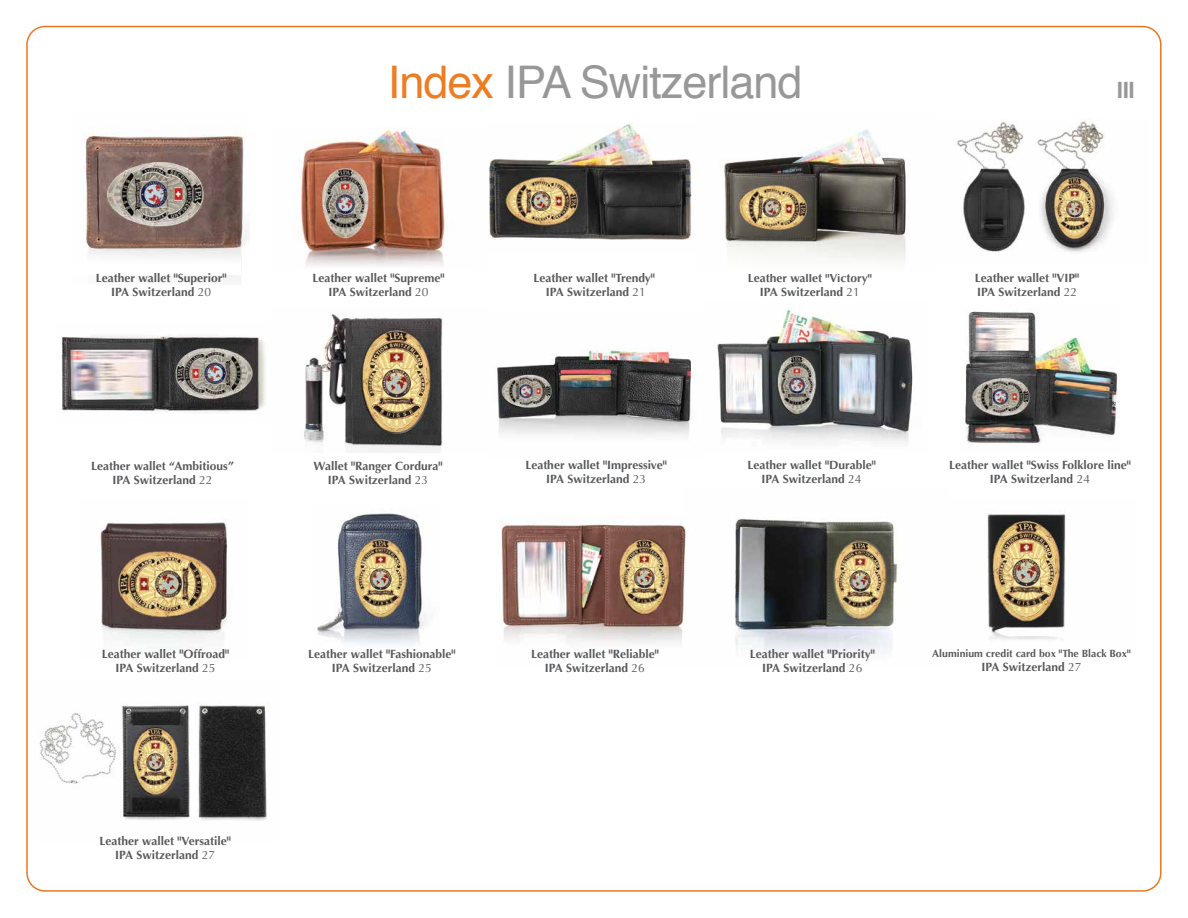
<style>
.page{position:relative;width:1188px;height:918px;background:#fff}
.page>*{position:absolute;margin:0;border:0;box-sizing:border-box;transform-origin:0 0}
.t1{font:45px "Helvetica";letter-spacing:-.02em;color:#999898}
.t2{font:700 22.5px "Helvetica";color:#999898}
.t3{font:700 12px/14.4px "Optima";color:#58595b;text-align:center}
.t4{font:700 10.5px "Optima";color:#58595b}
.s1{color:#ed7d23}
.s2{font-weight:400}
</style>
<div class="page">
<img style="left:986px;top:514px;width:80px;height:126px">
<img style="left:735px;top:518px;width:163px;height:134px">
<img style="left:304px;top:314px;width:139px;height:139px">
<img style="left:62px;top:336px;width:204px;height:76px">
<img style="left:955px;top:120px;width:158px;height:132px">
<img style="left:489px;top:124px;width:203px;height:116px">
<img style="left:84px;top:127px;width:165px;height:150px">
<div style="left:65px;top:252px;width:176px;height:22px;background:#fefefe"></div>
<img style="left:724px;top:129px;width:182px;height:116px">
<div style="left:715px;top:245px;width:201px;height:28px;background:#f9faf7"></div>
<img style="left:299px;top:128px;width:146px;height:125px">
<svg style="left:305px;top:253px;width:138px;height:13px"></svg>
<img style="left:717px;top:302px;width:196px;height:142px">
<img style="left:317px;top:513px;width:108px;height:132px">
<img style="left:100px;top:522px;width:128px;height:126px">
<img style="left:501px;top:517px;width:185px;height:127px">
<img style="left:497px;top:347px;width:197px;height:90px">
<img style="left:965px;top:310px;width:155px;height:134px">
<img style="left:39px;top:705px;width:228px;height:116px">
<h1 class="t1" style="left:388px;top:48px;width:416px"><span class="s1">Index</span> IPA Switzerland</h1>
<h2 class="t2" style="left:1117px;top:72px;width:19px">III</h2>
<p class="t3" style="left:96px;top:271px;width:132px">Leather wallet "Superior"<br>IPA Switzerland <span class="s2">20</span></p>
<p class="t3" style="left:313px;top:270px;width:133px">Leather wallet "Supreme"<br>IPA Switzerland <span class="s2">20</span></p>
<p class="t3" style="left:534px;top:270px;width:123px">Leather wallet "Trendy"<br>IPA Switzerland <span class="s2">21</span></p>
<p class="t3" style="left:748px;top:270px;width:126px">Leather wallet "Victory"<br>IPA Switzerland <span class="s2">21</span></p>
<p class="t3" style="left:975px;top:271px;width:106px;text-align:left">Leather wallet "VIP"<br>IPA Switzerland <span class="s2">22</span></p>
<p class="t3" style="left:91px;top:459px;width:144px">Leather wallet “Ambitious”<br>IPA Switzerland <span class="s2">22</span></p>
<p class="t3" style="left:314px;top:459px;width:130px">Wallet "Ranger Cordura"<br>IPA Switzerland <span class="s2">23</span></p>
<p class="t3" style="left:525px;top:458px;width:143px">Leather wallet "Impressive"<br>IPA Switzerland <span class="s2">23</span></p>
<p class="t3" style="left:747px;top:458px;width:130px">Leather wallet "Durable"<br>IPA Switzerland <span class="s2">24</span></p>
<p class="t3" style="left:949px;top:458px;width:183px">Leather wallet "Swiss Folklore line"<br>IPA Switzerland <span class="s2">24</span></p>
<p class="t3" style="left:102px;top:647px;width:129px">Leather wallet "Offroad"<br>IPA Switzerland <span class="s2">25</span></p>
<p class="t3" style="left:308px;top:647px;width:149px">Leather wallet "Fashionable"<br>IPA Switzerland <span class="s2">25</span></p>
<p class="t3" style="left:531px;top:647px;width:129px">Leather wallet "Reliable"<br>IPA Switzerland <span class="s2">26</span></p>
<p class="t3" style="left:750px;top:647px;width:127px">Leather wallet "Priority"<br>IPA Switzerland <span class="s2">26</span></p>
<p class="t4" style="left:932px;top:647px;width:200px">Aluminium credit card box "The Black Box"</p>
<p class="t3" style="left:981px;top:660px;width:102px">IPA Switzerland <span class="s2">27</span></p>
<p class="t3" style="left:100px;top:834px;width:133px">Leather wallet "Versatile"<br>IPA Switzerland <span class="s2">27</span></p>
</div>
